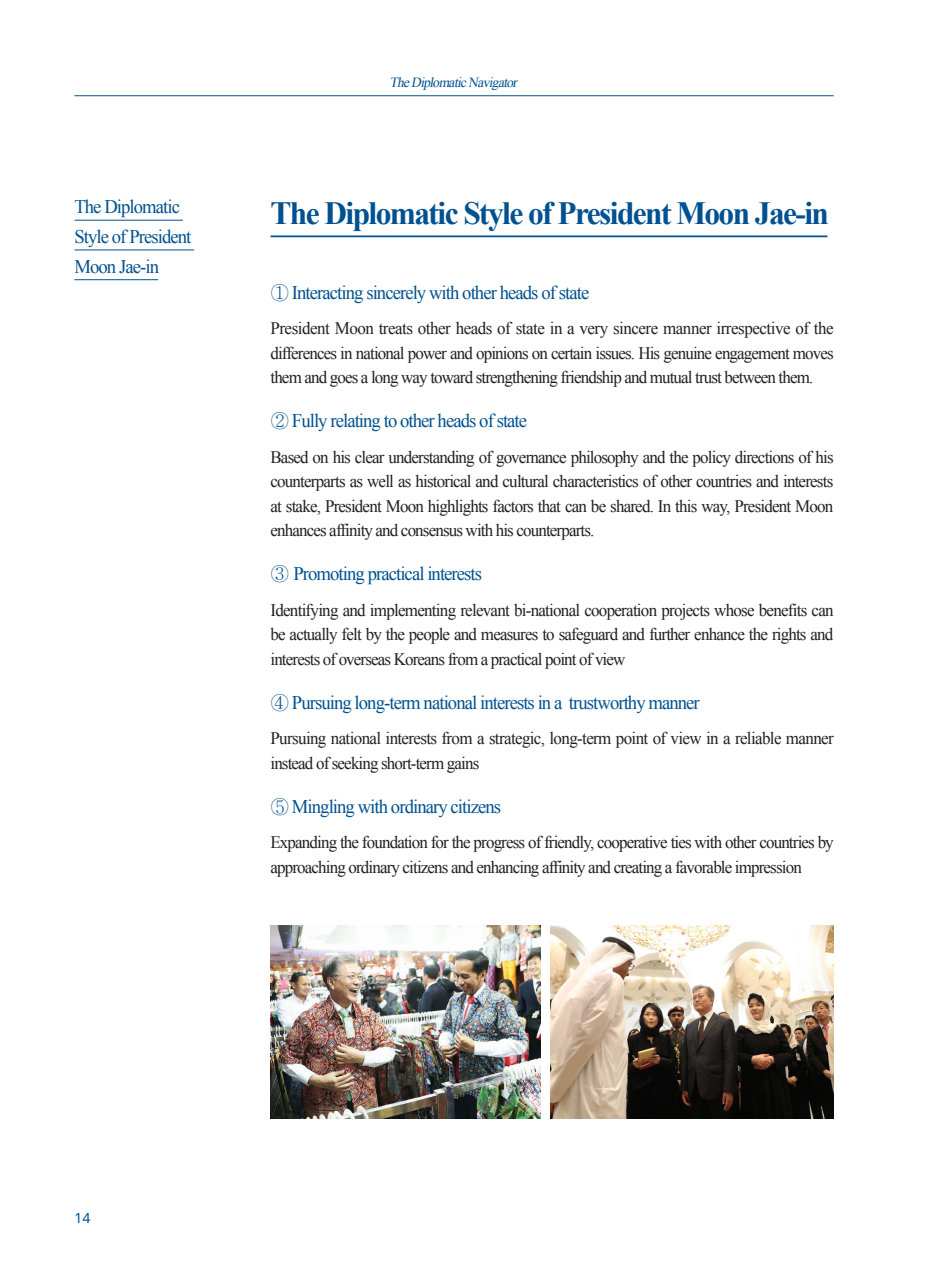
<style>
.page{position:relative;width:933px;height:1275px;background:#fff}
.page>*{position:absolute;margin:0;border:0;box-sizing:border-box;transform-origin:0 0}
.t1{font:700 32.38px "Times New Roman";letter-spacing:-.05em;color:#015190}
.t2{font:19.25px/29.8px "Times New Roman";letter-spacing:-.05em;color:#015190}
.t3{font:17.5px/24.5px "Times New Roman";letter-spacing:-.05em;color:#231f20;text-align:justify}
.t4{font:italic 14px "Times New Roman";color:#015190}
.t5{font:14px "Noto Sans";color:#015190}
.s1{font-family:"Adobe Myungjo Std";font-weight:500}
</style>
<div class="page">
<hr style="left:270px;top:235px;width:557px;height:2px;background:#015190">
<hr style="left:74px;top:95px;width:759px;height:1px;background:#015190">
<hr style="left:74px;top:220px;width:109px;height:1px;background:#015190">
<hr style="left:74px;top:250px;width:120px;height:1px;background:#015190">
<hr style="left:74px;top:279px;width:84px;height:1px;background:#015190">
<img style="left:270px;top:925px;width:271px;height:193px">
<img style="left:551px;top:925px;width:282px;height:193px">
<p class="t2" style="left:74px;top:192px;width:118px">The Diplomatic<br>Style of President<br>Moon Jae-in</p>
<p class="t4" style="left:389px;top:73px;width:132px">TheDiplomaticNavigator</p>
<h1 class="t1" style="left:270px;top:191px;width:560px">The Diplomatic Style of President Moon Jae-in</h1>
<p class="t2" style="left:270px;top:277px;width:320px"><span class="s1">①</span> Interacting sincerely with other heads of state</p>
<p class="t3" style="left:270px;top:316px;width:565px">President Moon treats other heads of state in a very sincere manner irrespective of the differences in national power and opinions on certain issues. His genuine engagement moves them and goes a long way toward strengthening friendship and mutual trust between them.</p>
<p class="t2" style="left:270px;top:406px;width:258px"><span class="s1">②</span> Fully relating to other heads of state</p>
<p class="t3" style="left:270px;top:444px;width:565px">Based on his clear understanding of governance philosophy and the policy directions of his counterparts as well as historical and cultural characteristics of other countries and interests at stake, President Moon highlights factors that can be shared. In this way, President Moon enhances affinity and consensus with his counterparts.</p>
<p class="t2" style="left:270px;top:559px;width:213px"><span class="s1">③</span> Promoting practical interests</p>
<p class="t3" style="left:270px;top:597px;width:564px">Identifying and implementing relevant bi-national cooperation projects whose benefits can be actually felt by the people and measures to safeguard and further enhance the rights and interests of overseas Koreans from a practical point of view</p>
<p class="t2" style="left:270px;top:687px;width:431px"><span class="s1">④</span> Pursuing long-term national interests in a trustworthy manner</p>
<p class="t3" style="left:270px;top:726px;width:565px">Pursuing national interests from a strategic, long-term point of view in a reliable manner instead of seeking short-term gains</p>
<p class="t2" style="left:270px;top:791px;width:232px"><span class="s1">⑤</span> Mingling with ordinary citizens</p>
<p class="t3" style="left:270px;top:830px;width:565px">Expanding the foundation for the progress of friendly, cooperative ties with other countries by approaching ordinary citizens and enhancing affinity and creating a favorable impression</p>
<p class="t5" style="left:74px;top:1208px;width:18px">14</p>
</div>
